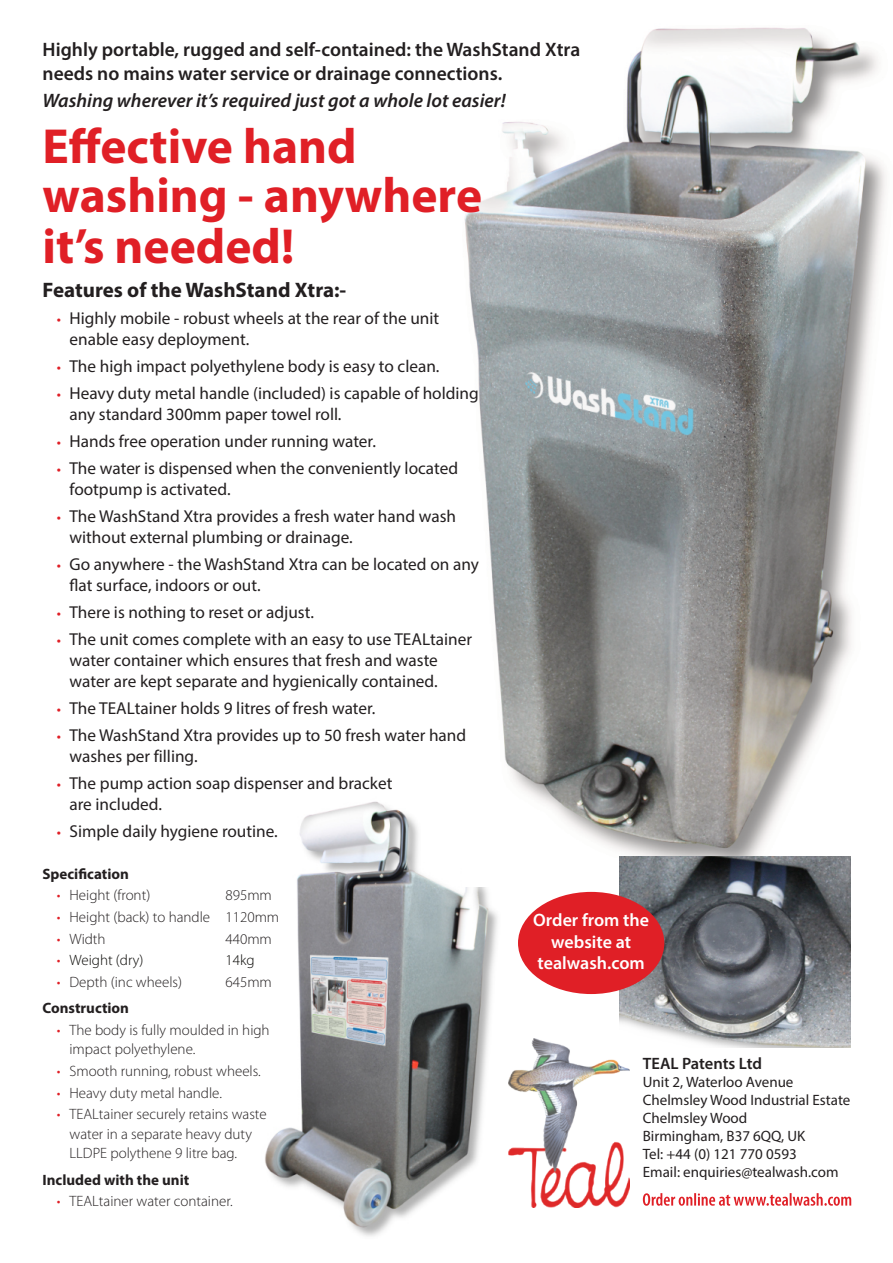
<style>
.page{position:relative;width:893px;height:1263px;background:#fff}
.page>*{position:absolute;margin:0;border:0;box-sizing:border-box;transform-origin:0 0}
.t1{font:700 49.5px/49.9px "Myriad Pro";color:#e01f26}
.t2{font:700 21px "Myriad Pro";color:#231f20}
.t3{font:600 19.5px/24px "Myriad Pro";color:#231f20}
.t4{font:italic 600 19.5px "Myriad Pro";color:#231f20}
.t5{font:600 18px/21.6px "Myriad Pro";color:#fff;text-align:center}
.t6{font:17.25px/21px "Myriad Pro";color:#231f20}
.t7{font:600 16.5px "Myriad Pro";letter-spacing:-.005em;color:#231f20}
.t8{font:300 15px/19.5px "Myriad Pro";color:#231f20}
.t9{font:15px/18px "Myriad Pro";color:#231f20}
.t10{font:700 15px "Myriad Pro";color:#231f20}
.t11{font:300 15px "Myriad Pro";color:#080704}
.s1{font-size:15px;color:#e01f26}
.s2{color:#e01f26}
</style>
<div class="page">
<img style="left:265px;top:801px;width:233px;height:435px">
<img style="left:462px;top:27px;width:424px;height:860px">
<svg style="left:643px;top:1193px;width:208px;height:13px"></svg>
<img style="left:508px;top:1039px;width:121px;height:168px">
<img style="left:619px;top:856px;width:231px;height:191px">
<div style="left:518px;top:892px;width:146px;height:102px;background:#e01f26;border-radius:50%"></div>
<p class="t3" style="left:43px;top:39px;width:539px">Highly portable, rugged and self-contained: the WashStand Xtra needs no mains water service or drainage connections.</p>
<p class="t4" style="left:43px;top:93px;width:465px">Washing wherever it’s required just got a whole lot easier!</p>
<h1 class="t1" style="left:43px;top:126px;width:441px">Effective hand washing - anywhere it’s needed!</h1>
<p class="t2" style="left:43px;top:281px;width:305px">Features of the WashStand Xtra:-</p>
<p class="t6" style="left:70px;top:309px;width:371px;text-indent:-13px"><span class="s1">•</span> Highly mobile - robust wheels at the rear of the unit enable easy deployment.</p>
<p class="t6" style="left:57px;top:357px;width:384px"><span class="s1">•</span> The high impact polyethylene body is easy to clean.</p>
<p class="t6" style="left:70px;top:384px;width:411px;text-indent:-13px"><span class="s1">•</span> Heavy duty metal handle (included) is capable of holding any standard 300mm paper towel roll.</p>
<p class="t6" style="left:57px;top:432px;width:321px"><span class="s1">•</span> Hands free operation under running water.</p>
<p class="t6" style="left:70px;top:459px;width:390px;text-indent:-13px"><span class="s1">•</span> The water is dispensed when the conveniently located footpump is activated.</p>
<p class="t6" style="left:70px;top:507px;width:388px;text-indent:-13px"><span class="s1">•</span> The WashStand Xtra provides a fresh water hand wash without external plumbing or drainage.</p>
<p class="t6" style="left:70px;top:555px;width:411px;text-indent:-13px"><span class="s1">•</span> Go anywhere - the WashStand Xtra can be located on any flat surface, indoors or out.</p>
<p class="t6" style="left:57px;top:603px;width:259px"><span class="s1">•</span> There is nothing to reset or adjust.</p>
<p class="t6" style="left:70px;top:630px;width:404px;text-indent:-13px"><span class="s1">•</span> The unit comes complete with an easy to use TEALtainer water container which ensures that fresh and waste water are kept separate and hygienically contained.</p>
<p class="t6" style="left:57px;top:699px;width:320px"><span class="s1">•</span> The TEALtainer holds 9 litres of fresh water.</p>
<p class="t6" style="left:70px;top:726px;width:398px;text-indent:-13px"><span class="s1">•</span> The WashStand Xtra provides up to 50 fresh water hand washes per filling.</p>
<p class="t6" style="left:70px;top:774px;width:324px;text-indent:-13px"><span class="s1">•</span> The pump action soap dispenser and bracket are included.</p>
<p class="t6" style="left:57px;top:822px;width:222px"><span class="s1">•</span> Simple daily hygiene routine.</p>
<p class="t10" style="left:43px;top:867px;width:88px">Specification</p>
<p class="t8" style="left:57px;top:887px;width:95px"><span class="s2">•</span> Height (front)</p>
<p class="t8" style="left:225px;top:887px;width:48px">895mm</p>
<p class="t8" style="left:57px;top:908px;width:224px"><span class="s2">•</span> Height (back) to handle 1120mm</p>
<p class="t8" style="left:57px;top:930px;width:50px"><span class="s2">•</span> Width</p>
<p class="t8" style="left:225px;top:930px;width:48px">440mm</p>
<p class="t11" style="left:57px;top:954px;width:88px"><span class="s2">•</span> Weight (dry)</p>
<p class="t11" style="left:225px;top:954px;width:31px">14kg</p>
<p class="t8" style="left:57px;top:973px;width:127px"><span class="s2">•</span> Depth (inc wheels)</p>
<p class="t8" style="left:225px;top:973px;width:48px">645mm</p>
<p class="t10" style="left:43px;top:1002px;width:88px">Construction</p>
<p class="t8" style="left:70px;top:1021px;width:202px;text-indent:-13px"><span class="s2">•</span> The body is fully moulded in high impact polyethylene.</p>
<p class="t8" style="left:57px;top:1062px;width:206px"><span class="s2">•</span> Smooth running, robust wheels.</p>
<p class="t8" style="left:57px;top:1084px;width:167px"><span class="s2">•</span> Heavy duty metal handle.</p>
<p class="t8" style="left:70px;top:1106px;width:199px;text-indent:-13px"><span class="s2">•</span> TEALtainer securely retains waste water in a separate heavy duty<br>LLDPE polythene 9 litre bag.</p>
<p class="t10" style="left:43px;top:1173px;width:148px">Included with the unit</p>
<p class="t8" style="left:57px;top:1193px;width:177px"><span class="s2">•</span> TEALtainer water container.</p>
<p class="t5" style="left:533px;top:911px;width:117px">Order from the website at tealwash.com</p>
<p class="t7" style="left:643px;top:1057px;width:121px">TEAL Patents Ltd</p>
<p class="t9" style="left:643px;top:1074px;width:209px">Unit 2, Waterloo Avenue<br>Chelmsley Wood Industrial Estate<br>Chelmsley Wood<br>Birmingham, B37 6QQ, UK<br>Tel: +44 (0) 121 770 0593<br>Email: enquiries@tealwash.com</p>
</div>
